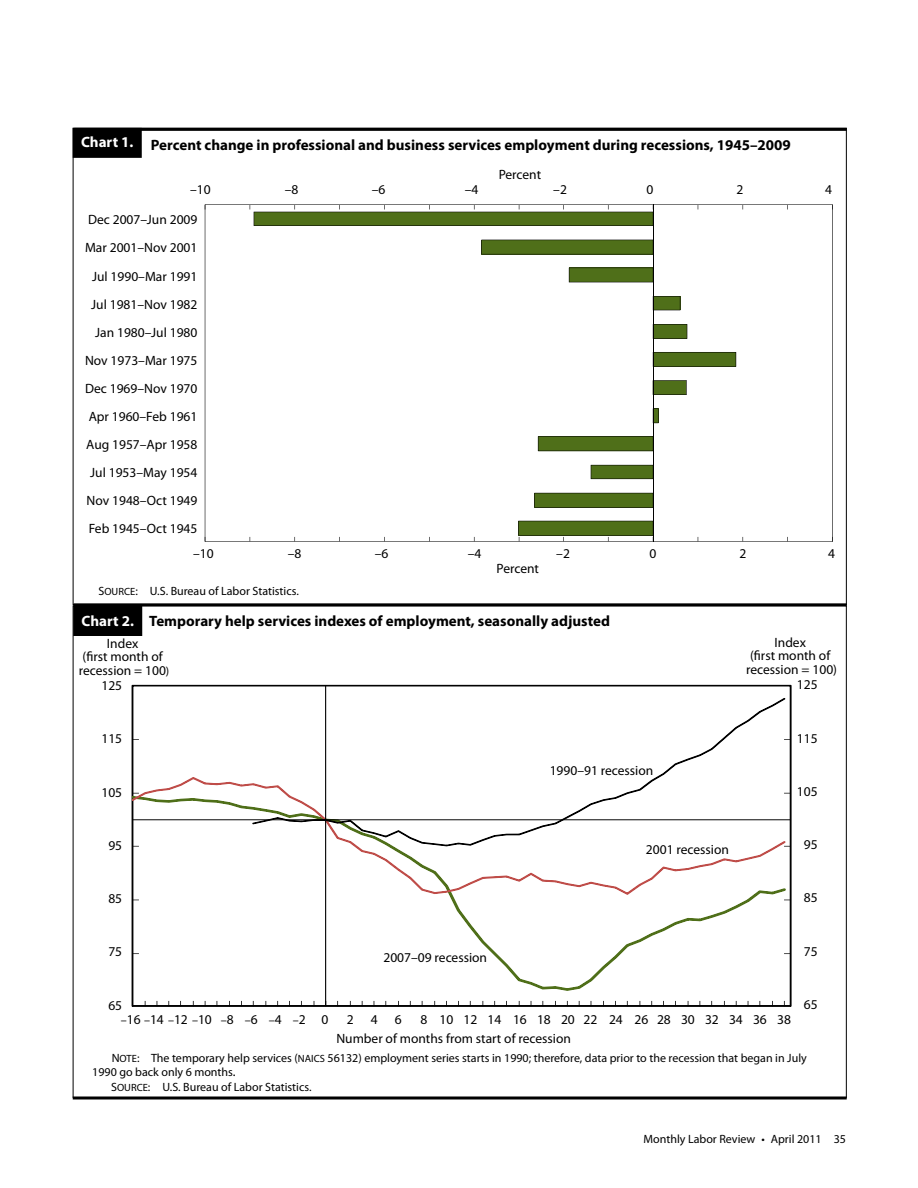
<style>
.page{position:relative;width:918px;height:1188px;background:#fff}
.page>*{position:absolute;margin:0;border:0;box-sizing:border-box;transform-origin:0 0}
.Chart__Labels_FL__pa{font:700 15px "Myriad Pro";color:#000}
.Chart__Title{font:700 15px "Myriad Pro";color:#fff}
.Chart__Labels_FL__pa-2{font:13.5px "Myriad Pro";color:#000}
.table_row_decimal{font:13.5px "Myriad Pro";color:#000}
.Table_notes{font:13.5px/13.5px "Myriad Pro";color:#000;text-align:center}
.Table_notes-2{font:12px/13.5px "Myriad Pro";color:#000}
.s1{font-size:10.5px}
.s2{font-size:12px}
.s3{font-size:13.5px}
</style>
<div class="page">
<svg style="left:205px;top:204px;width:628px;height:338px"></svg>
<svg style="left:534px;top:493px;width:119px;height:15px;background:#496717"></svg>
<svg style="left:591px;top:465px;width:62px;height:14px"></svg>
<svg style="left:654px;top:408px;width:5px;height:15px"></svg>
<svg style="left:654px;top:352px;width:82px;height:15px"></svg>
<svg style="left:654px;top:324px;width:33px;height:15px"></svg>
<svg style="left:654px;top:296px;width:26px;height:14px"></svg>
<svg style="left:569px;top:268px;width:84px;height:14px"></svg>
<svg style="left:481px;top:240px;width:172px;height:14px;background:#4c6c18"></svg>
<svg style="left:518px;top:521px;width:135px;height:20px"></svg>
<hr style="left:653px;top:205px;width:1px;height:337px;background:#010101">
<svg style="left:250px;top:205px;width:403px;height:21px"></svg>
<svg style="left:654px;top:380px;width:33px;height:15px"></svg>
<svg style="left:538px;top:436px;width:115px;height:15px;background:#496717"></svg>
<hr style="left:73px;top:603px;width:774px;height:3px;background:#000">
<div style="left:73px;top:128px;width:69px;height:30px;background:#000"></div>
<hr style="left:74px;top:128px;width:773px;height:3px;background:#000">
<svg style="left:132px;top:685px;width:660px;height:322px"></svg>
<svg style="left:132px;top:795px;width:659px;height:200px"></svg>
<svg style="left:132px;top:776px;width:654px;height:120px"></svg>
<hr style="left:325px;top:686px;width:1px;height:320px;background:#000">
<hr style="left:133px;top:819px;width:657px;height:1px;background:#000">
<svg style="left:252px;top:698px;width:533px;height:149px"></svg>
<svg style="left:73px;top:1096px;width:774px;height:4px;background:#3f3f3f"></svg>
<div style="left:73px;top:606px;width:69px;height:30px;background:#000"></div>
<p class="Chart__Title" style="left:81px;top:133px;width:54px">Chart 1.</p>
<p class="Chart__Labels_FL__pa" style="left:151px;top:135px;width:641px">Percent change in professional and business services employment during recessions, 1945–2009</p>
<p class="Chart__Labels_FL__pa-2" style="left:499px;top:167px;width:44px">Percent</p>
<p class="Chart__Labels_FL__pa-2" style="left:190px;top:182px;width:22px">–10</p>
<p class="Chart__Labels_FL__pa-2" style="left:285px;top:182px;width:15px">–8</p>
<p class="Chart__Labels_FL__pa-2" style="left:372px;top:182px;width:15px">–6</p>
<p class="Chart__Labels_FL__pa-2" style="left:465px;top:182px;width:15px">–4</p>
<p class="Chart__Labels_FL__pa-2" style="left:553px;top:182px;width:15px">–2</p>
<p class="Chart__Labels_FL__pa-2" style="left:647px;top:182px;width:8px">0</p>
<p class="Chart__Labels_FL__pa-2" style="left:737px;top:182px;width:8px">2</p>
<p class="Chart__Labels_FL__pa-2" style="left:825px;top:182px;width:8px">4</p>
<p class="Chart__Labels_FL__pa-2" style="left:88px;top:212px;width:111px">Dec 2007–Jun 2009</p>
<p class="Chart__Labels_FL__pa-2" style="left:85px;top:240px;width:114px">Mar 2001–Nov 2001</p>
<p class="Chart__Labels_FL__pa-2" style="left:92px;top:268px;width:107px">Jul 1990–Mar 1991</p>
<p class="Chart__Labels_FL__pa-2" style="left:91px;top:296px;width:108px">Jul 1981–Nov 1982</p>
<p class="Chart__Labels_FL__pa-2" style="left:95px;top:324px;width:104px">Jan 1980–Jul 1980</p>
<p class="Chart__Labels_FL__pa-2" style="left:85px;top:352px;width:114px">Nov 1973–Mar 1975</p>
<p class="Chart__Labels_FL__pa-2" style="left:85px;top:380px;width:114px">Dec 1969–Nov 1970</p>
<p class="Chart__Labels_FL__pa-2" style="left:89px;top:408px;width:110px">Apr 1960–Feb 1961</p>
<p class="Chart__Labels_FL__pa-2" style="left:86px;top:436px;width:113px">Aug 1957–Apr 1958</p>
<p class="Chart__Labels_FL__pa-2" style="left:90px;top:464px;width:109px">Jul 1953–May 1954</p>
<p class="Chart__Labels_FL__pa-2" style="left:87px;top:492px;width:112px">Nov 1948–Oct 1949</p>
<p class="Chart__Labels_FL__pa-2" style="left:89px;top:520px;width:110px">Feb 1945–Oct 1945</p>
<p class="Chart__Labels_FL__pa-2" style="left:193px;top:545px;width:22px">–10</p>
<p class="Chart__Labels_FL__pa-2" style="left:288px;top:545px;width:15px">–8</p>
<p class="Chart__Labels_FL__pa-2" style="left:375px;top:545px;width:15px">–6</p>
<p class="Chart__Labels_FL__pa-2" style="left:468px;top:545px;width:15px">–4</p>
<p class="Chart__Labels_FL__pa-2" style="left:556px;top:545px;width:15px">–2</p>
<p class="Chart__Labels_FL__pa-2" style="left:650px;top:545px;width:8px">0</p>
<p class="Chart__Labels_FL__pa-2" style="left:740px;top:545px;width:8px">2</p>
<p class="Chart__Labels_FL__pa-2" style="left:828px;top:545px;width:8px">4</p>
<p class="Table_notes-2" style="left:98px;top:584px;width:202px">S<span class="s1">OURCE</span>: U.S. Bureau of Labor Statistics.</p>
<p class="Chart__Labels_FL__pa-2" style="left:497px;top:561px;width:44px">Percent</p>
<p class="Chart__Title" style="left:82px;top:611px;width:54px">Chart 2.</p>
<p class="Chart__Labels_FL__pa" style="left:149px;top:612px;width:462px">Temporary help services indexes of employment, seasonally adjusted</p>
<p class="Table_notes" style="left:79px;top:636px;width:92px">Index<br>(first month of recession = 100<span class="s2">)</span></p>
<p class="table_row_decimal" style="left:101px;top:677px;width:22px">125</p>
<p class="table_row_decimal" style="left:101px;top:730px;width:22px">115</p>
<p class="table_row_decimal" style="left:101px;top:784px;width:22px">105</p>
<p class="table_row_decimal" style="left:108px;top:837px;width:15px">95</p>
<p class="table_row_decimal" style="left:108px;top:890px;width:15px">85</p>
<p class="table_row_decimal" style="left:108px;top:943px;width:15px">75</p>
<p class="table_row_decimal" style="left:108px;top:997px;width:15px">65</p>
<p class="Chart__Labels_FL__pa-2" style="left:383px;top:949px;width:105px">2007–09 recession</p>
<p class="Chart__Labels_FL__pa-2" style="left:550px;top:762px;width:105px">1990–91 recession</p>
<p class="Chart__Labels_FL__pa-2" style="left:646px;top:841px;width:85px">2001 recession</p>
<p class="Chart__Labels_FL__pa-2" style="left:774px;top:634px;width:33px">Index</p>
<p class="Chart__Labels_FL__pa-2" style="left:750px;top:648px;width:82px">(first month of</p>
<p class="Chart__Labels_FL__pa-2" style="left:746px;top:661px;width:92px">recession = 100)</p>
<p class="table_row_decimal" style="left:797px;top:676px;width:22px">125</p>
<p class="table_row_decimal" style="left:797px;top:730px;width:22px">115</p>
<p class="table_row_decimal" style="left:797px;top:783px;width:22px">105</p>
<p class="table_row_decimal" style="left:804px;top:836px;width:15px">95</p>
<p class="table_row_decimal" style="left:804px;top:889px;width:15px">85</p>
<p class="table_row_decimal" style="left:804px;top:943px;width:15px">75</p>
<p class="table_row_decimal" style="left:804px;top:996px;width:15px">65</p>
<p class="table_row_decimal" style="left:121px;top:1011px;width:209px"><span class="s2">–</span>16 <span class="s2">–</span>14 <span class="s2">–</span>12 <span class="s2">–</span>10 <span class="s2">–</span>8 <span class="s2">–</span>6 <span class="s2">–</span>4 <span class="s2">–</span>2 0</p>
<p class="table_row_decimal" style="left:347px;top:1011px;width:8px">2</p>
<p class="table_row_decimal" style="left:371px;top:1011px;width:8px">4</p>
<p class="table_row_decimal" style="left:395px;top:1011px;width:8px">6</p>
<p class="table_row_decimal" style="left:421px;top:1011px;width:372px">8 10 12 14 16 18 20 22 24 26 28 30 32 34 36 38</p>
<p class="Table_notes" style="left:336px;top:1031px;width:236px">Number of months from start of recession</p>
<p class="Table_notes-2" style="left:92px;top:1051px;width:716px;text-indent:20px">N<span class="s1">OTE</span>: The temporary help services (<span class="s1">NAICS</span> 56132) employment series starts in 1990; therefore, data prior to the recession that began in July<br>1990 go back only 6 months<span class="s3">.</span></p>
<p class="Table_notes-2" style="left:111px;top:1080px;width:202px">S<span class="s1">OURCE</span>: U.S. Bureau of Labor Statistics.</p>
<p class="Table_notes-2" style="left:644px;top:1132px;width:204px">Monthly Labor Review • April 2011 35</p>
</div>
